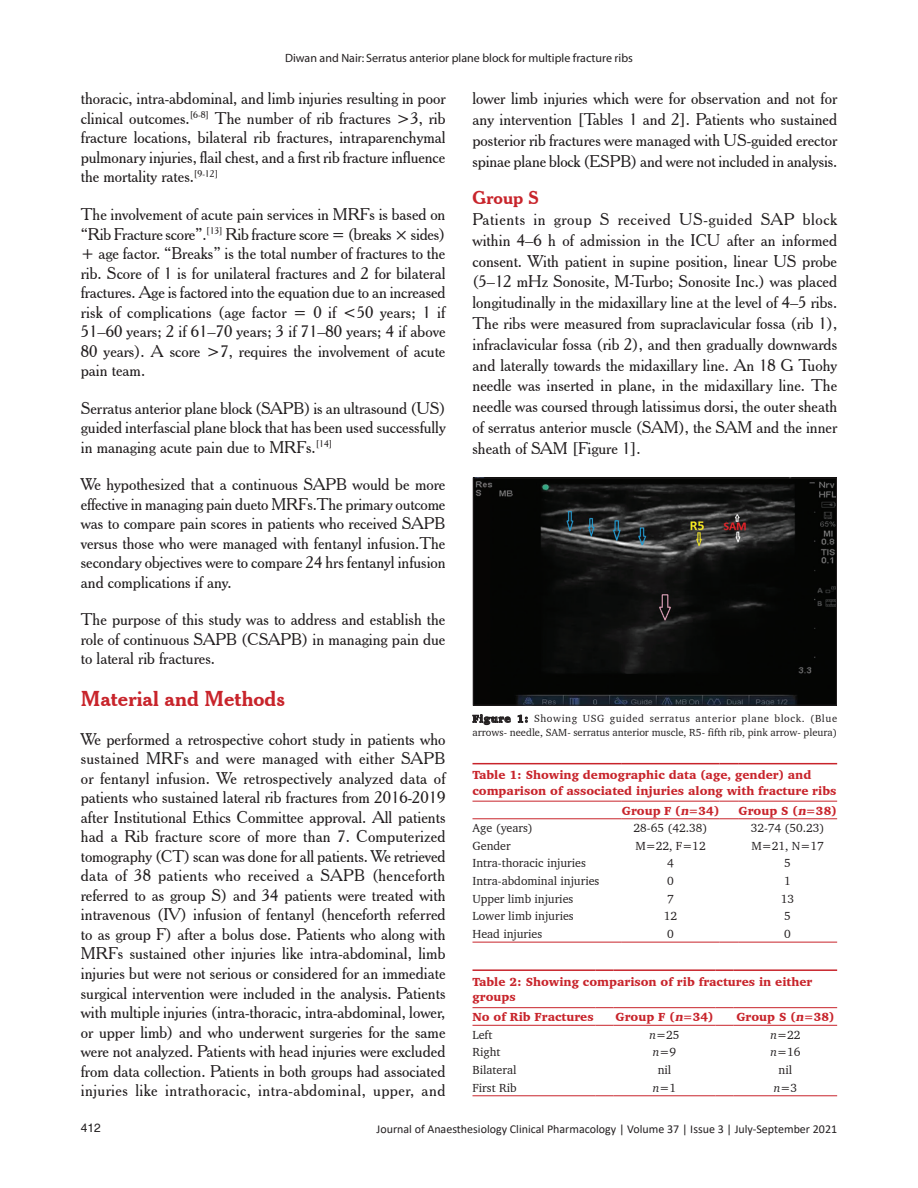
<style>
.page{position:relative;width:918px;height:1188px;background:#fff}
.page>*{position:absolute;margin:0;border:0;box-sizing:border-box;transform-origin:0 0}
.t1{font:700 21px "Cheltenham BT";color:#c8242b}
.t2{font:700 18px "Cheltenham BT";color:#c8242b}
.TX{font:16.5px/19.5px "Cheltenham BT";color:#231f20;text-align:justify}
.TB{font:12px "Charter BT";color:#231f20}
.TT{font:900 12px/15.6px "Charter BT";color:#c8242b}
.t3{font:12px "Calibri";color:#231f20}
.TCH{font:900 12px "Charter BT";color:#c8242b}
.t4{font:12px "Myriad";color:#231f20}
.t5{font:12px "Helvetica";color:#231f20}
.FGC{font:10.5px/13.6px "Charter BT";color:#231f20}
.s1{font-weight:900}
.s2{font-style:italic}
</style>
<div class="page">
<img style="left:475px;top:480px;width:360px;height:223px">
<div style="left:473px;top:478px;width:364px;height:227px;border:1px solid #231f20"></div>
<svg style="left:472px;top:714px;width:39px;height:11px"></svg>
<svg style="left:517px;top:714px;width:11px;height:9px"></svg>
<hr style="left:472px;top:763px;width:131px;height:1px;background:#c8242b">
<svg style="left:603px;top:763px;width:19px;height:1px"></svg>
<hr style="left:622px;top:763px;width:97px;height:1px;background:#c8242b">
<svg style="left:719px;top:763px;width:19px;height:1px"></svg>
<hr style="left:738px;top:763px;width:99px;height:1px;background:#c8242b">
<hr style="left:472px;top:942px;width:131px;height:1px;background:#c8242b">
<svg style="left:603px;top:942px;width:19px;height:1px"></svg>
<hr style="left:622px;top:942px;width:97px;height:1px;background:#c8242b">
<svg style="left:719px;top:942px;width:19px;height:1px"></svg>
<hr style="left:738px;top:942px;width:99px;height:1px;background:#c8242b">
<hr style="left:472px;top:801px;width:131px;height:1px;background:#c8242b">
<svg style="left:603px;top:801px;width:19px;height:1px"></svg>
<hr style="left:622px;top:801px;width:97px;height:1px;background:#c8242b">
<svg style="left:719px;top:801px;width:19px;height:1px"></svg>
<hr style="left:738px;top:801px;width:99px;height:1px;background:#c8242b">
<hr style="left:472px;top:818px;width:131px;height:1px;background:#c8242b">
<svg style="left:603px;top:818px;width:19px;height:1px"></svg>
<hr style="left:622px;top:818px;width:97px;height:1px;background:#c8242b">
<svg style="left:719px;top:818px;width:19px;height:1px"></svg>
<hr style="left:738px;top:818px;width:99px;height:1px;background:#c8242b">
<hr style="left:472px;top:969px;width:124px;height:2px;background:#c8242b">
<svg style="left:596px;top:969px;width:18px;height:2px"></svg>
<hr style="left:614px;top:969px;width:102px;height:2px;background:#c8242b">
<svg style="left:716px;top:969px;width:18px;height:2px"></svg>
<hr style="left:734px;top:969px;width:103px;height:2px;background:#c8242b">
<hr style="left:614px;top:1095px;width:102px;height:1px;background:#c8242b">
<svg style="left:716px;top:1095px;width:18px;height:1px"></svg>
<hr style="left:734px;top:1095px;width:103px;height:1px;background:#c8242b">
<hr style="left:472px;top:1007px;width:124px;height:1px;background:#c8242b">
<svg style="left:596px;top:1007px;width:18px;height:1px"></svg>
<hr style="left:614px;top:1007px;width:102px;height:1px;background:#c8242b">
<svg style="left:716px;top:1007px;width:18px;height:1px"></svg>
<hr style="left:614px;top:1025px;width:102px;height:1px;background:#c8242b">
<svg style="left:716px;top:1025px;width:18px;height:1px"></svg>
<hr style="left:734px;top:1007px;width:103px;height:1px;background:#c8242b">
<hr style="left:734px;top:1025px;width:103px;height:1px;background:#c8242b">
<hr style="left:472px;top:1025px;width:124px;height:1px;background:#c8242b">
<svg style="left:596px;top:1025px;width:18px;height:1px"></svg>
<hr style="left:472px;top:1095px;width:124px;height:1px;background:#c8242b">
<svg style="left:596px;top:1095px;width:18px;height:1px"></svg>
<p class="t4" style="left:285px;top:52px;width:349px">Diwan and Nair: Serratus anterior plane block for multiple fracture ribs</p>
<p class="TX" style="left:81px;top:89px;width:366px">thoracic, intra‑abdominal, and limb injuries resulting in poor clinical outcomes.<sup>[6‑8]</sup> The number of rib fractures &gt;3, rib fracture locations, bilateral rib fractures, intraparenchymal pulmonary injuries, flail chest, and a first rib fracture influence the mortality rates.<sup>[9‑12]</sup></p>
<p class="TX" style="left:81px;top:204px;width:366px">The involvement of acute pain services in MRFs is based on “Rib Fracture score”.<sup>[13]</sup> Rib fracture score = (breaks × sides) + age factor. “Breaks” is the total number of fractures to the rib. Score of 1 is for unilateral fractures and 2 for bilateral fractures. Age is factored into the equation due to an increased risk of complications (age factor = 0 if &lt;50 years; 1 if 51–60 years; 2 if 61–70 years; 3 if 71–80 years; 4 if above 80 years). A score &gt;7, requires the involvement of acute pain team.</p>
<p class="TX" style="left:81px;top:398px;width:366px">Serratus anterior plane block (SAPB) is an ultrasound (US) guided interfascial plane block that has been used successfully in managing acute pain due to MRFs.<sup>[14]</sup></p>
<p class="TX" style="left:81px;top:475px;width:366px">We hypothesized that a continuous SAPB would be more effective in managing pain dueto MRFs.The primary outcome was to compare pain scores in patients who received SAPB versus those who were managed with fentanyl infusion.The secondary objectives were to compare 24 hrs fentanyl infusion and complications if any.</p>
<p class="TX" style="left:81px;top:610px;width:366px">The purpose of this study was to address and establish the role of continuous SAPB (CSAPB) in managing pain due to lateral rib fractures.</p>
<h1 class="t1" style="left:81px;top:686px;width:206px">Material and Methods</h1>
<p class="TX" style="left:81px;top:729px;width:366px">We performed a retrospective cohort study in patients who sustained MRFs and were managed with either SAPB or fentanyl infusion. We retrospectively analyzed data of patients who sustained lateral rib fractures from 2016‑2019 after Institutional Ethics Committee approval. All patients had a Rib fracture score of more than 7. Computerized tomography (CT) scan was done for all patients. We retrieved data of 38 patients who received a SAPB (henceforth referred to as group S) and 34 patients were treated with intravenous (IV) infusion of fentanyl (henceforth referred to as group F) after a bolus dose. Patients who along with MRFs sustained other injuries like intra‑abdominal, limb injuries but were not serious or considered for an immediate surgical intervention were included in the analysis. Patients with multiple injuries (intra‑thoracic, intra‑abdominal, lower, or upper limb) and who underwent surgeries for the same were not analyzed. Patients with head injuries were excluded from data collection. Patients in both groups had associated injuries like intrathoracic, intra‑abdominal, upper, and</p>
<p class="TX" style="left:472px;top:88px;width:366px;line-height:20.9px">lower limb injuries which were for observation and not for any intervention [Tables 1 and 2]. Patients who sustained posterior rib fractures were managed with US‑guided erector spinae plane block (ESPB) and were not included in analysis.</p>
<h2 class="t2" style="left:472px;top:187px;width:68px">Group S</h2>
<p class="TX" style="left:472px;top:209px;width:366px;line-height:20.9px">Patients in group S received US‑guided SAP block within 4–6 h of admission in the ICU after an informed consent. With patient in supine position, linear US probe (5–12 mHz Sonosite, M‑Turbo; Sonosite Inc.) was placed longitudinally in the midaxillary line at the level of 4–5 ribs.<br>The ribs were measured from supraclavicular fossa (rib 1), infraclavicular fossa (rib 2), and then gradually downwards and laterally towards the midaxillary line. An 18 G Tuohy needle was inserted in plane, in the midaxillary line. The needle was coursed through latissimus dorsi, the outer sheath of serratus anterior muscle (SAM), the SAM and the inner sheath of SAM [Figure 1].</p>
<p class="FGC" style="left:472px;top:712px;width:366px"><span class="s1">Figure 1:</span> Showing USG guided serratus anterior plane block. (Blue arrows‑ needle, SAM‑ serratus anterior muscle, R5‑ fifth rib, pink arrow‑ pleura)</p>
<p class="TT" style="left:472px;top:767px;width:366px">Table 1: Showing demographic data (age, gender) and comparison of associated injuries along with fracture ribs</p>
<p class="TCH" style="left:622px;top:803px;width:99px">Group F (<span class="s2">n</span>=34)</p>
<p class="TCH" style="left:739px;top:803px;width:100px">Group S (<span class="s2">n</span>=38)</p>
<p class="TB" style="left:472px;top:821px;width:62px">Age (years)</p>
<p class="TB" style="left:634px;top:821px;width:75px">28‑65 (42.38)</p>
<p class="TB" style="left:751px;top:821px;width:75px">32‑74 (50.23)</p>
<p class="TB" style="left:472px;top:838px;width:40px">Gender</p>
<p class="TB" style="left:635px;top:838px;width:72px">M=22, F=12</p>
<p class="TB" style="left:752px;top:838px;width:74px">M=21, N=17</p>
<p class="TB" style="left:472px;top:856px;width:115px">Intra‑thoracic injuries</p>
<p class="TB" style="left:667px;top:856px;width:8px">4</p>
<p class="TB" style="left:784px;top:856px;width:8px">5</p>
<p class="TB" style="left:472px;top:873px;width:128px">Intra‑abdominal injuries</p>
<p class="TB" style="left:667px;top:873px;width:8px">0</p>
<p class="TB" style="left:784px;top:873px;width:8px">1</p>
<p class="TB" style="left:472px;top:891px;width:102px">Upper limb injuries</p>
<p class="TB" style="left:667px;top:891px;width:8px">7</p>
<p class="TB" style="left:781px;top:891px;width:15px">13</p>
<p class="TB" style="left:472px;top:909px;width:103px">Lower limb injuries</p>
<p class="TB" style="left:664px;top:909px;width:15px">12</p>
<p class="TB" style="left:784px;top:909px;width:8px">5</p>
<p class="TB" style="left:472px;top:926px;width:71px">Head injuries</p>
<p class="TB" style="left:667px;top:926px;width:8px">0</p>
<p class="TB" style="left:784px;top:926px;width:8px">0</p>
<p class="TT" style="left:472px;top:974px;width:341px">Table 2: Showing comparison of rib fractures in either groups</p>
<p class="TCH" style="left:472px;top:1009px;width:123px">No of Rib Fractures</p>
<p class="TCH" style="left:616px;top:1009px;width:99px">Group F (<span class="s2">n</span>=34)</p>
<p class="TCH" style="left:736px;top:1009px;width:100px">Group S (<span class="s2">n</span>=38)</p>
<p class="TB" style="left:472px;top:1027px;width:21px">Left</p>
<p class="TB" style="left:650px;top:1027px;width:32px"><span class="s2">n</span>=25</p>
<p class="TB" style="left:770px;top:1027px;width:32px"><span class="s2">n</span>=22</p>
<p class="TB" style="left:472px;top:1045px;width:30px">Right</p>
<p class="TB" style="left:653px;top:1045px;width:25px"><span class="s2">n</span>=9</p>
<p class="TB" style="left:770px;top:1045px;width:32px"><span class="s2">n</span>=16</p>
<p class="TB" style="left:472px;top:1062px;width:46px">Bilateral</p>
<p class="TB" style="left:658px;top:1062px;width:15px">nil</p>
<p class="TB" style="left:779px;top:1062px;width:15px">nil</p>
<p class="TB" style="left:472px;top:1080px;width:46px">First Rib</p>
<p class="TB" style="left:653px;top:1080px;width:25px"><span class="s2">n</span>=1</p>
<p class="TB" style="left:774px;top:1080px;width:25px"><span class="s2">n</span>=3</p>
<p class="t5" style="left:81px;top:1121px;width:22px">412</p>
<p class="t3" style="left:377px;top:1120px;width:462px">Journal of Anaesthesiology Clinical Pharmacology | Volume 37 | Issue 3 | July‑September 2021</p>
</div>
